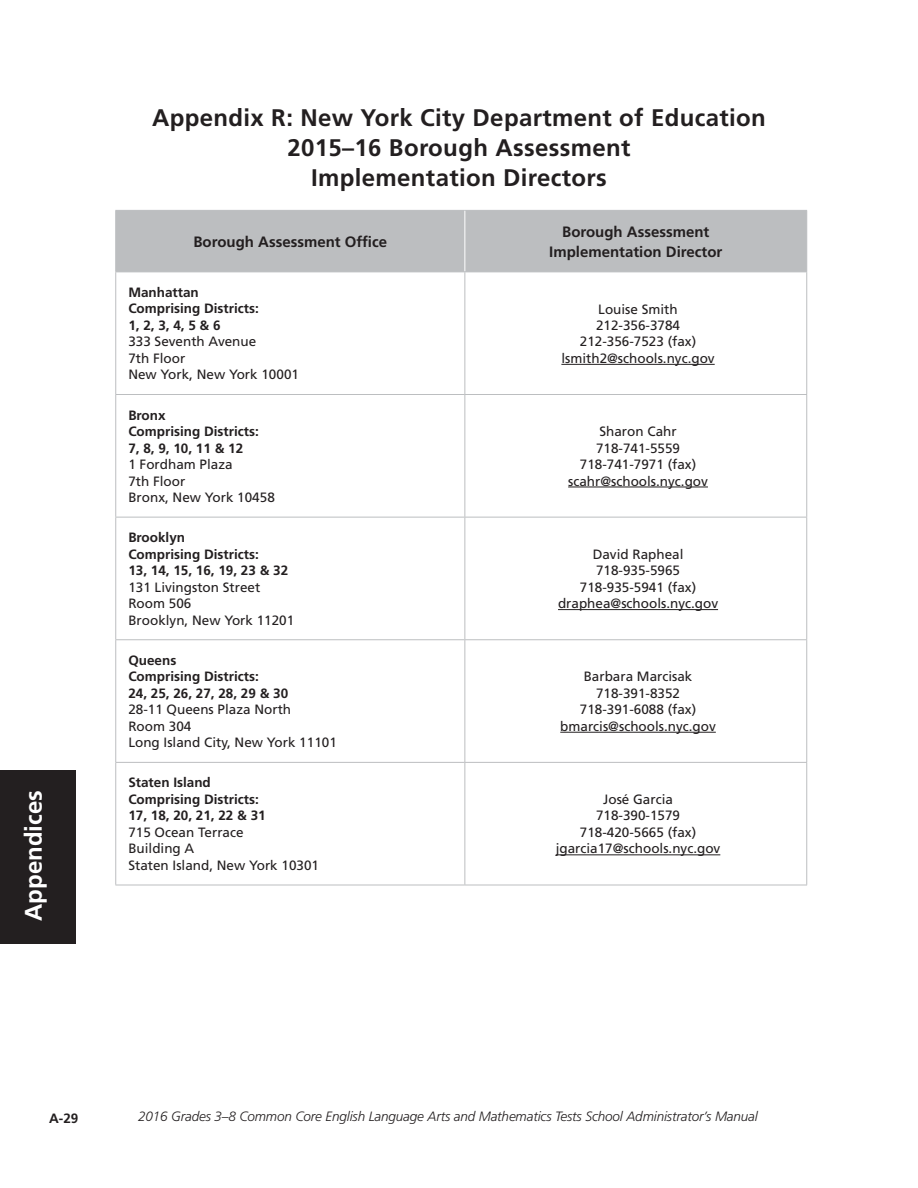
<style>
.page{position:relative;width:918px;height:1188px;background:#fff}
.page>*{position:absolute;margin:0;border:0;box-sizing:border-box;transform-origin:0 0}
.t1{font:700 24px/30px "Frutiger LT Std";letter-spacing:.015em;color:#231f20;text-align:center}
.t2{font:700 24px "Frutiger LT Std";color:#fff}
.t3{font:700 15px/20.2px "Frutiger LT Std";color:#231f20;text-align:center}
.t4{font:13.5px/16.5px "Frutiger LT Std";color:#231f20}
.t5{font:700 13.5px/16.5px "Frutiger LT Std";color:#231f20}
.t6{font:italic 300 13.5px "Frutiger LT Std";letter-spacing:-.01em;color:#231f20}
</style>
<div class="page">
<div style="left:0;top:770px;width:76px;height:174px;background:#231f20"></div>
<div style="left:116px;top:211px;width:690px;height:61px;background:#bcbec0"></div>
<hr style="left:115px;top:210px;width:350px;height:1px;background:#bcbec0">
<hr style="left:115px;top:211px;width:1px;height:61px;background:#bcbec0">
<hr style="left:465px;top:210px;width:342px;height:1px;background:#bcbec0">
<hr style="left:806px;top:211px;width:1px;height:61px;background:#bcbec0">
<hr style="left:464px;top:211px;width:1px;height:61px;background:#fff">
<hr style="left:115px;top:272px;width:350px;height:1px;background:#bcbec0">
<hr style="left:115px;top:272px;width:1px;height:122px;background:#bcbec0">
<hr style="left:465px;top:272px;width:342px;height:1px;background:#bcbec0">
<hr style="left:464px;top:272px;width:1px;height:122px;background:#bcbec0">
<hr style="left:806px;top:272px;width:1px;height:122px;background:#bcbec0">
<hr style="left:115px;top:394px;width:350px;height:1px;background:#bcbec0">
<hr style="left:115px;top:395px;width:1px;height:122px;background:#bcbec0">
<hr style="left:465px;top:394px;width:342px;height:1px;background:#bcbec0">
<hr style="left:464px;top:395px;width:1px;height:122px;background:#bcbec0">
<hr style="left:806px;top:395px;width:1px;height:122px;background:#bcbec0">
<hr style="left:115px;top:517px;width:350px;height:1px;background:#bcbec0">
<hr style="left:115px;top:518px;width:1px;height:121px;background:#bcbec0">
<hr style="left:465px;top:517px;width:342px;height:1px;background:#bcbec0">
<hr style="left:464px;top:518px;width:1px;height:121px;background:#bcbec0">
<hr style="left:806px;top:518px;width:1px;height:121px;background:#bcbec0">
<hr style="left:115px;top:639px;width:350px;height:1px;background:#bcbec0">
<hr style="left:115px;top:640px;width:1px;height:122px;background:#bcbec0">
<hr style="left:465px;top:639px;width:342px;height:1px;background:#bcbec0">
<hr style="left:464px;top:640px;width:1px;height:122px;background:#bcbec0">
<hr style="left:806px;top:640px;width:1px;height:122px;background:#bcbec0">
<hr style="left:115px;top:762px;width:350px;height:1px;background:#bcbec0">
<hr style="left:115px;top:763px;width:1px;height:122px;background:#bcbec0">
<hr style="left:465px;top:762px;width:342px;height:1px;background:#bcbec0">
<hr style="left:464px;top:763px;width:1px;height:122px;background:#bcbec0">
<hr style="left:806px;top:763px;width:1px;height:122px;background:#bcbec0">
<hr style="left:115px;top:885px;width:350px;height:1px;background:#bcbec0">
<hr style="left:465px;top:885px;width:342px;height:1px;background:#bcbec0">
<hr style="left:561px;top:364px;width:154px;height:1px;background:#231f20">
<hr style="left:568px;top:487px;width:140px;height:1px;background:#231f20">
<hr style="left:558px;top:609px;width:160px;height:1px;background:#231f20">
<hr style="left:560px;top:732px;width:156px;height:1px;background:#231f20">
<hr style="left:556px;top:855px;width:164px;height:1px;background:#231f20">
<h1 class="t2" style="left:19px;top:921px;width:132px;rotate:-90deg">Appendices</h1>
<h1 class="t1" style="left:152px;top:103px;width:615px">Appendix R: New York City Department of Education<br>2015–16 Borough Assessment<br>Implementation Directors</h1>
<p class="t3" style="left:193px;top:231px;width:195px">Borough Assessment Office</p>
<p class="t3" style="left:549px;top:221px;width:175px">Borough Assessment<br>Implementation Director</p>
<p class="t5" style="left:128px;top:284px;width:132px">Manhattan<br>Comprising Districts:<br>1, 2, 3, 4, 5 &amp; 6</p>
<p class="t4" style="left:128px;top:334px;width:172px">333 Seventh Avenue<br>7th Floor<br>New York, New York 10001</p>
<p class="t4" style="left:561px;top:301px;width:155px;text-align:center">Louise Smith<br>212-356-3784<br>212-356-7523 (fax) lsmith2@schools.nyc.gov</p>
<p class="t5" style="left:128px;top:407px;width:132px">Bronx<br>Comprising Districts:<br>7, 8, 9, 10, 11 &amp; 12</p>
<p class="t4" style="left:128px;top:456px;width:148px">1 Fordham Plaza<br>7th Floor<br>Bronx, New York 10458</p>
<p class="t5" style="left:128px;top:529px;width:161px">Brooklyn<br>Comprising Districts:<br>13, 14, 15, 16, 19, 23 &amp; 32</p>
<p class="t4" style="left:128px;top:579px;width:167px">131 Livingston Street<br>Room 506<br>Brooklyn, New York 11201</p>
<p class="t5" style="left:128px;top:652px;width:161px">Queens<br>Comprising Districts:<br>24, 25, 26, 27, 28, 29 &amp; 30</p>
<p class="t4" style="left:128px;top:701px;width:210px">28-11 Queens Plaza North<br>Room 304<br>Long Island City, New York 11101</p>
<p class="t5" style="left:128px;top:775px;width:139px">Staten Island<br>Comprising Districts:<br>17, 18, 20, 21, 22 &amp; 31</p>
<p class="t4" style="left:128px;top:824px;width:192px">715 Ocean Terrace<br>Building A<br>Staten Island, New York 10301</p>
<p class="t4" style="left:568px;top:423px;width:141px;text-align:center">Sharon Cahr<br>718-741-5559<br>718-741-7971 (fax) scahr@schools.nyc.gov</p>
<p class="t4" style="left:558px;top:546px;width:162px;text-align:center">David Rapheal<br>718-935-5965<br>718-935-5941 (fax) draphea@schools.nyc.gov</p>
<p class="t4" style="left:560px;top:669px;width:157px;text-align:center">Barbara Marcisak<br>718-391-8352<br>718-391-6088 (fax) bmarcis@schools.nyc.gov</p>
<p class="t4" style="left:556px;top:791px;width:166px;text-align:center">José Garcia<br>718-390-1579<br>718-420-5665 (fax) jgarcia17@schools.nyc.gov</p>
<p class="t5" style="left:49px;top:1110px;width:31px">A-29</p>
<p class="t6" style="left:138px;top:1109px;width:621px">2016 Grades 3–8 Common Core English Language Arts and Mathematics Tests School Administrator’s Manual</p>
</div>
